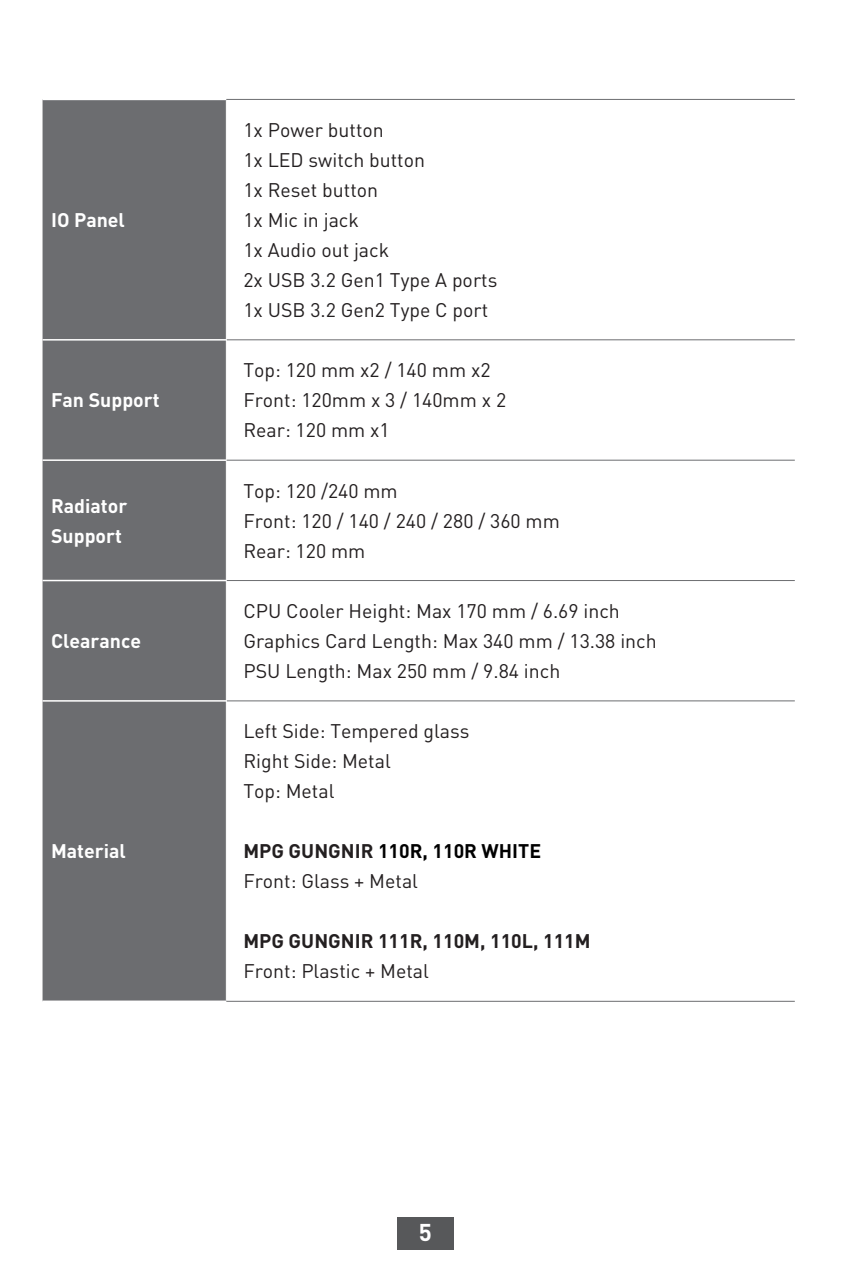
<style>
.page{position:relative;width:851px;height:1276px;background:#fff}
.page>*{position:absolute;margin:0;border:0;box-sizing:border-box;transform-origin:0 0}
.t1{font:700 24px "MSI Din Pro Noto CJK";color:#fff}
.t2{font:19.5px/30px "MSI Din Pro Noto CJK";color:#231f20}
.t3{font:700 19.5px/30px "MSI Din Pro Noto CJK";color:#fff}
.t4{font:700 19.5px "MSI Din Pro Noto CJK";color:#231f20}
.s1{font-weight:700}
.s2{font-weight:700;color:#000}
</style>
<div class="page">
<div style="left:397px;top:1217px;width:56px;height:32px;background:#57585a"></div>
<div style="left:43px;top:100px;width:183px;height:900px;background:#6c6d70"></div>
<hr style="left:43px;top:339px;width:183px;height:1px;background:#fff">
<hr style="left:43px;top:459px;width:183px;height:2px;background:#fff">
<hr style="left:43px;top:580px;width:183px;height:1px;background:#fff">
<hr style="left:43px;top:700px;width:183px;height:1px;background:#fff">
<hr style="left:226px;top:99px;width:568px;height:1px;background:#6c6d70">
<hr style="left:227px;top:339px;width:567px;height:1px;background:#6c6d70">
<hr style="left:227px;top:580px;width:567px;height:1px;background:#6c6d70">
<hr style="left:227px;top:700px;width:567px;height:1px;background:#6c6d70">
<hr style="left:227px;top:460px;width:567px;height:1px;background:#6c6d70">
<hr style="left:226px;top:1000px;width:568px;height:2px;background:#6c6d70">
<p class="t3" style="left:51px;top:205px;width:75px">IO Panel</p>
<p class="t3" style="left:51px;top:386px;width:110px">Fan Support</p>
<p class="t3" style="left:51px;top:491px;width:78px">Radiator<br>Support</p>
<p class="t3" style="left:51px;top:626px;width:92px">Clearance</p>
<p class="t3" style="left:51px;top:836px;width:76px">Material</p>
<p class="t2" style="left:243px;top:115px;width:255px">1x Power button<br>1x LED switch button<br>1x Reset button<br>1x Mic in jack<br>1x Audio out jack<br>2x USB 3.2 Gen1 Type A ports<br>1x USB 3.2 Gen2 Type C port</p>
<p class="t2" style="left:243px;top:356px;width:264px">Top: 120 mm x2 / 140 mm x2<br>Front: 120mm x 3 / 140mm x 2<br>Rear: 120 mm x1</p>
<p class="t2" style="left:243px;top:476px;width:318px">Top: 120 /240 mm<br>Front: 120 / 140 / 240 / 280 / 360 mm<br>Rear: 120 mm</p>
<p class="t2" style="left:243px;top:596px;width:415px">CPU Cooler Height: Max 170 mm / 6.69 inch<br>Graphics Card Length: Max 340 mm / 13.38 inch<br>PSU Length: Max 250 mm / 9.84 inch</p>
<p class="t2" style="left:243px;top:716px;width:228px">Left Side: Tempered glass<br>Right Side: Metal<br>Top: Metal</p>
<p class="t2" style="left:243px;top:836px;width:299px"><span class="s1">MPG GUNGNIR</span> <span class="s2">110R, 110R WHITE<br></span>Front: Glass + Metal</p>
<p class="t4" style="left:243px;top:930px;width:349px">MPG GUNGNIR 111R, 110M, 110L, 111M</p>
<p class="t2" style="left:243px;top:956px;width:187px">Front: Plastic + Metal</p>
<p class="t1" style="left:419px;top:1219px;width:15px">5</p>
</div>
